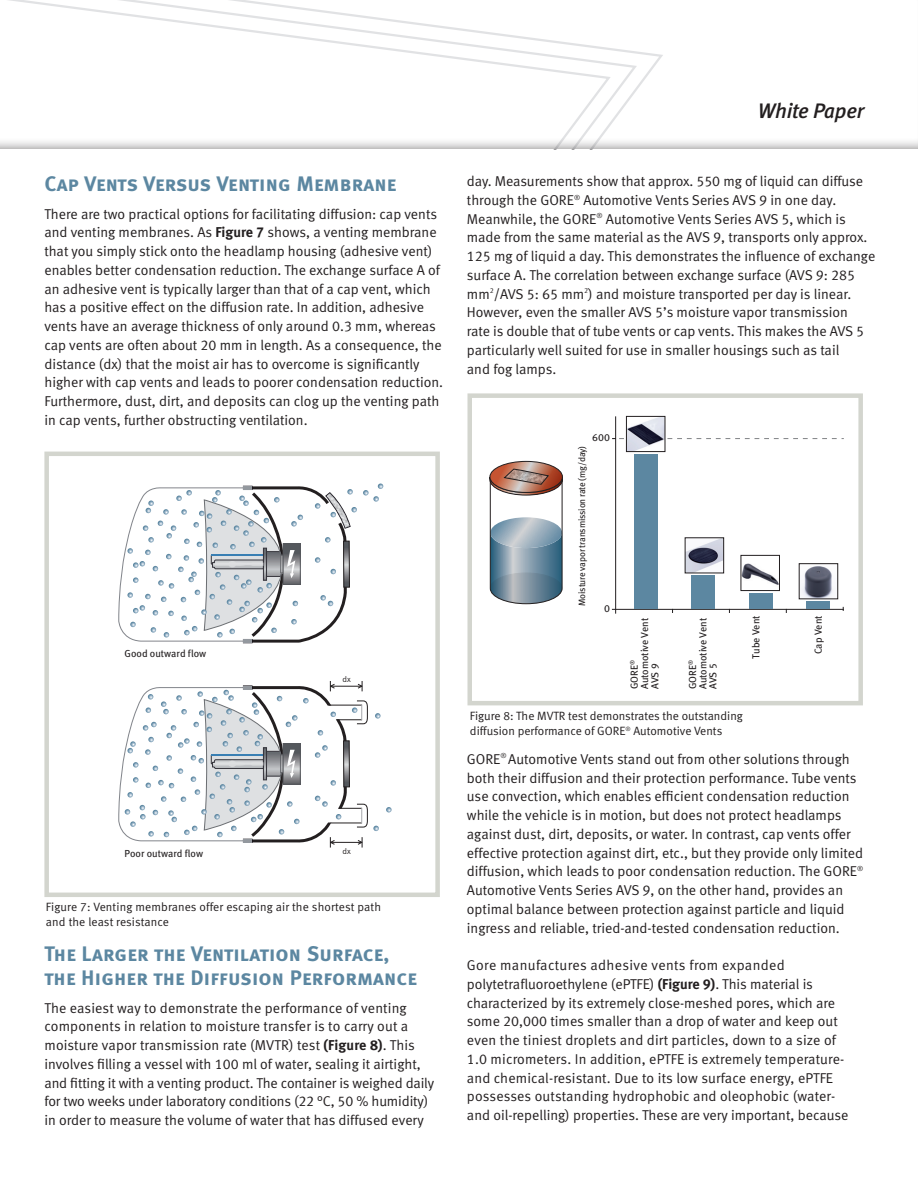
<style>
.page{position:relative;width:918px;height:1188px;background:#fff}
.page>*{position:absolute;margin:0;border:0;box-sizing:border-box;transform-origin:0 0}
.t1{font:21px/24px "Meta Bold LF Caps";letter-spacing:.01em;color:#5c87a1}
.t2{font:italic 21px "Meta Medium LF";letter-spacing:-.01em;color:#231f20}
.t3{font:14.25px/18.8px "Meta Normal LF";color:#231f20}
.t4{font:12px/15px "Meta Normal LF";color:#231f20}
.t5{font:10.2px/10.2px "Meta Book LF";color:#231f20}
.t6{font:10.2px "Meta Book LF";color:#231f20;scale:1.04 1}
.t7{font:9.15px "Meta Book LF";letter-spacing:-.02em;color:#231f20}
.t8{font:8.1px "Meta Normal LF";color:#231f20}
.s1{font-family:"Meta Bold LF"}
</style>
<div class="page">
<div style="left:0;top:0;width:918px;height:151px;background:#231f20;opacity:.7"></div>
<svg style="left:363px;top:484px;width:20px;height:18px"></svg>
<svg style="left:119px;top:485px;width:238px;height:159px"></svg>
<svg style="left:119px;top:681px;width:273px;height:167px"></svg>
<div style="left:44px;top:452px;width:396px;height:445px;border:4px solid #d3d5ce"></div>
<hr style="left:615px;top:416px;width:1px;height:198px;background:#231f20">
<hr style="left:612px;top:609px;width:232px;height:1px;background:#231f20">
<svg style="left:612px;top:438px;width:232px;height:1px"></svg>
<img style="left:743px;top:563px;width:35px;height:22px">
<div style="left:741px;top:555px;width:39px;height:36px;border:1px solid #231f20"></div>
<img style="left:687px;top:540px;width:35px;height:31px">
<img style="left:628px;top:418px;width:35px;height:32px">
<div style="left:626px;top:416px;width:39px;height:36px;border:1px solid #231f20"></div>
<img style="left:802px;top:566px;width:31px;height:31px">
<div style="left:799px;top:563px;width:39px;height:36px;border:1px solid #231f20"></div>
<div style="left:692px;top:575px;width:23px;height:34px;background:#5c87a1"></div>
<div style="left:749px;top:593px;width:23px;height:16px;background:#5c87a1"></div>
<div style="left:807px;top:601px;width:23px;height:8px;background:#5c87a1"></div>
<div style="left:634px;top:454px;width:23px;height:155px;background:#5c87a1"></div>
<div style="left:468px;top:393px;width:395px;height:312px;border:4px solid #d3d5ce"></div>
<svg style="left:490px;top:461px;width:73px;height:143px"></svg>
<h1 class="t1" style="left:44px;top:172px;width:354px">Cap Vents Versus Venting Membrane</h1>
<p class="t3" style="left:44px;top:204px;width:400px">There are two practical options for facilitating diffusion: cap vents and venting membranes. As <span class="s1">Figure 7</span> shows, a venting membrane that you simply stick onto the headlamp housing (adhesive vent) enables better condensation reduction. The exchange surface A of an adhesive vent is typically larger than that of a cap vent, which has a positive effect on the diffusion rate. In addition, adhesive vents have an average thickness of only around 0.3 mm, whereas cap vents are often about 20 mm in length. As a consequence, the distance (dx) that the moist air has to overcome is significantly higher with cap vents and leads to poorer condensation reduction.<br>Furthermore, dust, dirt, and deposits can clog up the venting path in cap vents, further obstructing ventilation.</p>
<p class="t5" style="left:125px;top:649px;width:83px">Good outward flow</p>
<p class="t8" style="left:343px;top:674px;width:10px">dx</p>
<p class="t5" style="left:125px;top:849px;width:80px">Poor outward flow</p>
<p class="t8" style="left:343px;top:846px;width:10px">dx</p>
<p class="t4" style="left:46px;top:900px;width:337px">Figure 7: Venting membranes offer escaping air the shortest path and the least resistance</p>
<h1 class="t1" style="left:44px;top:942px;width:374px">The Larger the Ventilation Surface, the Higher the Diffusion Performance</h1>
<p class="t3" style="left:44px;top:998px;width:391px">The easiest way to demonstrate the performance of venting components in relation to moisture transfer is to carry out a moisture vapor transmission rate (MVTR) test <span class="s1">(Figure 8)</span>. This involves filling a vessel with 100 ml of water, sealing it airtight, and fitting it with a venting product. The container is weighed daily for two weeks under laboratory conditions (22 °C, 50 % humidity) in order to measure the volume of water that has diffused every</p>
<h1 class="t2" style="left:758px;top:98px;width:108px">White Paper</h1>
<p class="t3" style="left:467px;top:172px;width:410px">day. Measurements show that approx. 550 mg of liquid can diffuse through the GORE<sup>®</sup> Automotive Vents Series AVS 9 in one day.<br>Meanwhile, the GORE<sup>®</sup> Automotive Vents Series AVS 5, which is made from the same material as the AVS 9, transports only approx.<br>125 mg of liquid a day. This demonstrates the influence of exchange surface A. The correlation between exchange surface (AVS 9: 285 mm<sup>2</sup>/AVS 5: 65 mm<sup>2</sup>) and moisture transported per day is linear.<br>However, even the smaller AVS 5’s moisture vapor transmission<br>rate is double that of tube vents or cap vents. This makes the AVS 5 particularly well suited for use in smaller housings such as tail<br>and fog lamps.</p>
<p class="t6" style="left:592px;top:431px;width:19px">600</p>
<p class="t7" style="left:577px;top:606px;width:161px;rotate:-90deg">Moisture vapor transmission rate (mg/day)</p>
<p class="t6" style="left:604px;top:603px;width:7px">0</p>
<p class="t5" style="left:629px;top:689px;width:73px;rotate:-90deg">GORE<sup>®<br></sup>Automotive Vent<br>AVS 9</p>
<p class="t4" style="left:470px;top:709px;width:274px">Figure 8: The MVTR test demonstrates the outstanding diffusion performance of GORE<sup>®</sup> Automotive Vents</p>
<p class="t5" style="left:687px;top:689px;width:73px;rotate:-90deg">GORE<sup>®<br></sup>Automotive Vent<br>AVS 5</p>
<p class="t5" style="left:751px;top:659px;width:45px;rotate:-90deg">Tube Vent</p>
<p class="t5" style="left:813px;top:654px;width:40px;rotate:-90deg">Cap Vent</p>
<p class="t3" style="left:467px;top:749px;width:398px">GORE<sup>®</sup> Automotive Vents stand out from other solutions through both their diffusion and their protection performance. Tube vents use convection, which enables efficient condensation reduction while the vehicle is in motion, but does not protect headlamps against dust, dirt, deposits, or water. In contrast, cap vents offer effective protection against dirt, etc., but they provide only limited diffusion, which leads to poor condensation reduction. The GORE<sup>® </sup>Automotive Vents Series AVS 9, on the other hand, provides an optimal balance between protection against particle and liquid ingress and reliable, tried-and-tested condensation reduction.</p>
<p class="t3" style="left:467px;top:956px;width:383px">Gore manufactures adhesive vents from expanded polytetrafluoroethylene (ePTFE) <span class="s1">(Figure 9)</span>. This material is characterized by its extremely close-meshed pores, which are some 20,000 times smaller than a drop of water and keep out even the tiniest droplets and dirt particles, down to a size of 1.0 micrometers. In addition, ePTFE is extremely temperature&shy;and chemical-resistant. Due to its low surface energy, ePTFE possesses outstanding hydrophobic and oleophobic (water&shy;and oil-repelling) properties. These are very important, because</p>
</div>
